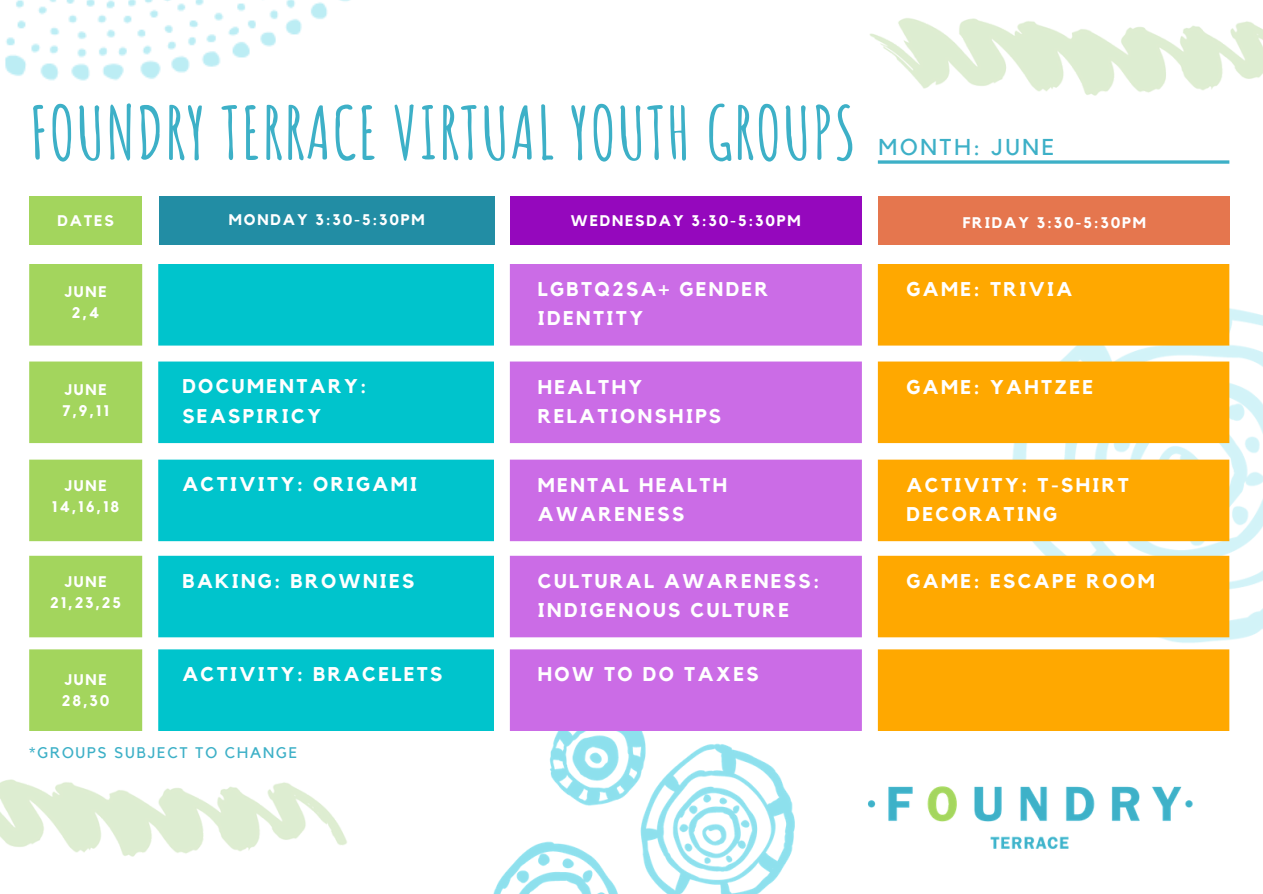
<style>
.page{position:relative;width:1263px;height:894px;background:#fff}
.page>*{position:absolute;margin:0;border:0;box-sizing:border-box;transform-origin:0 0}
.t1{font:700 72px "Amatic SC";letter-spacing:.015em;color:#3db0c7}
.t2{font:22.8px "Kollektif";letter-spacing:.12em;color:#3db0c7}
.t3{font:700 19.8px/29.2px "Kollektif";letter-spacing:.12em;color:#fff}
.t4{font:700 15.3px/21px "Kollektif";letter-spacing:.12em;color:#fff;text-align:center}
.t5{font:15.3px "Kollektif";letter-spacing:.12em;color:#3db0c7}
</style>
<div class="page">
<img style="left:5px;top:0;width:490px;height:244px">
<img style="left:435px;top:664px;width:417px;height:229px">
<div style="left:158px;top:264px;width:336px;height:81px;background:#00c4cc"></div>
<div style="left:170px;top:275px;width:312px;height:59px;background:#00c4cc"></div>
<img style="left:869px;top:18px;width:394px;height:261px">
<div style="left:510px;top:264px;width:352px;height:81px;background:#cb6ce6"></div>
<div style="left:521px;top:275px;width:329px;height:59px;background:#cb6ce6"></div>
<img style="left:878px;top:209px;width:385px;height:522px">
<div style="left:878px;top:264px;width:351px;height:81px;background:#ffa800"></div>
<div style="left:889px;top:275px;width:329px;height:59px;background:#ffa800"></div>
<div style="left:159px;top:196px;width:335px;height:49px;background:#228da4"></div>
<div style="left:510px;top:196px;width:352px;height:49px;background:#9508bd"></div>
<div style="left:878px;top:196px;width:351px;height:49px;background:#e5764e"></div>
<svg style="left:878px;top:160px;width:351px;height:4px"></svg>
<div style="left:29px;top:264px;width:113px;height:81px;background:#a3d55d"></div>
<div style="left:41px;top:275px;width:90px;height:59px;background:#a3d55d"></div>
<div style="left:29px;top:196px;width:113px;height:49px;background:#a3d55d"></div>
<div style="left:158px;top:361px;width:336px;height:82px;background:#00c4cc"></div>
<div style="left:170px;top:373px;width:312px;height:58px;background:#00c4cc"></div>
<div style="left:510px;top:361px;width:352px;height:82px;background:#cb6ce6"></div>
<div style="left:521px;top:373px;width:329px;height:58px;background:#cb6ce6"></div>
<div style="left:878px;top:361px;width:351px;height:82px;background:#ffa800"></div>
<div style="left:889px;top:373px;width:329px;height:58px;background:#ffa800"></div>
<div style="left:29px;top:361px;width:113px;height:82px;background:#a3d55d"></div>
<div style="left:41px;top:373px;width:90px;height:58px;background:#a3d55d"></div>
<div style="left:158px;top:459px;width:336px;height:82px;background:#00c4cc"></div>
<div style="left:170px;top:471px;width:312px;height:58px;background:#00c4cc"></div>
<div style="left:510px;top:459px;width:352px;height:82px;background:#cb6ce6"></div>
<div style="left:521px;top:471px;width:329px;height:58px;background:#cb6ce6"></div>
<div style="left:878px;top:459px;width:351px;height:82px;background:#ffa800"></div>
<div style="left:889px;top:471px;width:329px;height:58px;background:#ffa800"></div>
<div style="left:29px;top:459px;width:113px;height:82px;background:#a3d55d"></div>
<div style="left:41px;top:471px;width:90px;height:58px;background:#a3d55d"></div>
<img style="left:0;top:596px;width:393px;height:261px">
<div style="left:158px;top:555px;width:336px;height:82px;background:#00c4cc"></div>
<div style="left:170px;top:567px;width:312px;height:58px;background:#00c4cc"></div>
<div style="left:510px;top:555px;width:352px;height:82px;background:#cb6ce6"></div>
<div style="left:521px;top:567px;width:329px;height:58px;background:#cb6ce6"></div>
<div style="left:878px;top:555px;width:351px;height:82px;background:#ffa800"></div>
<div style="left:889px;top:567px;width:329px;height:58px;background:#ffa800"></div>
<div style="left:29px;top:555px;width:113px;height:82px;background:#a3d55d"></div>
<div style="left:41px;top:567px;width:90px;height:58px;background:#a3d55d"></div>
<div style="left:158px;top:649px;width:336px;height:81px;background:#00c4cc"></div>
<div style="left:170px;top:661px;width:312px;height:58px;background:#00c4cc"></div>
<div style="left:510px;top:649px;width:352px;height:81px;background:#cb6ce6"></div>
<div style="left:521px;top:661px;width:329px;height:58px;background:#cb6ce6"></div>
<div style="left:878px;top:649px;width:351px;height:81px;background:#ffa800"></div>
<div style="left:889px;top:661px;width:329px;height:58px;background:#ffa800"></div>
<div style="left:29px;top:649px;width:113px;height:81px;background:#a3d55d"></div>
<div style="left:41px;top:661px;width:90px;height:58px;background:#a3d55d"></div>
<img style="left:835px;top:753px;width:358px;height:129px">
<p class="t1" style="left:29px;top:86px;width:828px">FOUNDRY TERRACE VIRTUAL YOUTH GROUPS</p>
<p class="t2" style="left:878px;top:136px;width:104px">MONTH:</p>
<p class="t2" style="left:992px;top:136px;width:64px">JUNE</p>
<p class="t4" style="left:57px;top:210px;width:58px">DATES</p>
<p class="t4" style="left:229px;top:209px;width:197px">MONDAY 3:30-5:30PM</p>
<p class="t4" style="left:571px;top:210px;width:231px">WEDNESDAY 3:30-5:30PM</p>
<p class="t4" style="left:963px;top:212px;width:185px">FRIDAY 3:30-5:30PM</p>
<p class="t4" style="left:64px;top:282px;width:44px">JUNE</p>
<p class="t4" style="left:72px;top:303px;width:29px">2,4</p>
<p class="t4" style="left:64px;top:379px;width:44px">JUNE</p>
<p class="t4" style="left:62px;top:400px;width:48px">7,9,11</p>
<p class="t4" style="left:64px;top:476px;width:44px">JUNE</p>
<p class="t4" style="left:52px;top:497px;width:69px">14,16,18</p>
<p class="t3" style="left:538px;top:275px;width:232px">LGBTQ2SA+ GENDER<br>IDENTITY</p>
<p class="t3" style="left:907px;top:275px;width:167px">GAME: TRIVIA</p>
<p class="t3" style="left:182px;top:372px;width:186px">DOCUMENTARY:<br>SEASPIRICY</p>
<p class="t3" style="left:538px;top:372px;width:185px">HEALTHY<br>RELATIONSHIPS</p>
<p class="t3" style="left:907px;top:372px;width:188px">GAME: YAHTZEE</p>
<p class="t3" style="left:182px;top:470px;width:236px">ACTIVITY: ORIGAMI</p>
<p class="t3" style="left:538px;top:470px;width:191px">MENTAL HEALTH<br>AWARENESS</p>
<p class="t3" style="left:907px;top:470px;width:224px">ACTIVITY: T-SHIRT<br>DECORATING</p>
<p class="t4" style="left:50px;top:571px;width:72px">JUNE<br>21,23,25</p>
<p class="t3" style="left:182px;top:566px;width:234px">BAKING: BROWNIES</p>
<p class="t4" style="left:64px;top:669px;width:44px">JUNE</p>
<p class="t4" style="left:62px;top:690px;width:49px">28,30</p>
<p class="t3" style="left:182px;top:660px;width:262px">ACTIVITY: BRACELETS</p>
<p class="t5" style="left:29px;top:745px;width:270px">*GROUPS SUBJECT TO CHANGE</p>
<p class="t3" style="left:538px;top:567px;width:283px">CULTURAL AWARENESS:<br>INDIGENOUS CULTURE</p>
<p class="t3" style="left:907px;top:567px;width:250px">GAME: ESCAPE ROOM</p>
<p class="t3" style="left:538px;top:660px;width:222px">HOW TO DO TAXES</p>
</div>
